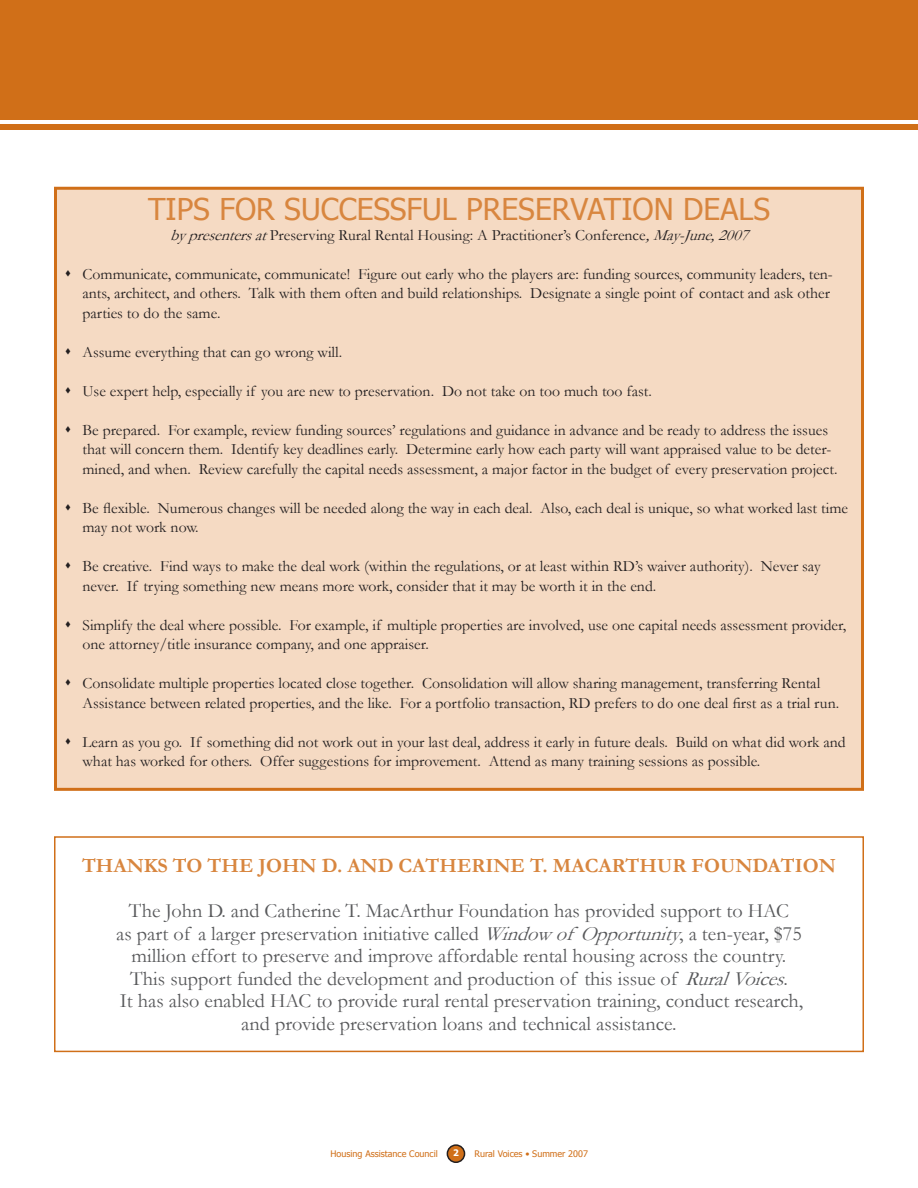
<style>
.page{position:relative;width:918px;height:1188px;background:#fff}
.page>*{position:absolute;margin:0;border:0;box-sizing:border-box;transform-origin:0 0}
.t1{font:30px "Tahoma";color:#d8863f}
.t2{font:20.25px/22.5px "Garamond";color:#57585a;text-align:center}
.t3{font:700 20.25px "Garamond";color:#d8863f}
.t4{font:15.75px/19.5px "Garamond";color:#231f20}
.t5{font:9px "Tahoma";color:#d06f18}
.t6{font:700 9px "Tahoma";color:#fff}
.s1{font-style:italic}
</style>
<div class="page">
<div style="left:447px;top:1145px;width:18px;height:17px;background:#d06f18;border-radius:50%"></div>
<div style="left:447px;top:1144px;width:18px;height:19px;border:2px solid #231f20;border-radius:50%"></div>
<div style="left:0;top:0;width:918px;height:120px;background:#d06f18"></div>
<div style="left:0;top:124px;width:918px;height:6px;background:#d06f18"></div>
<div style="left:54px;top:836px;width:810px;height:216px;border:2px solid #d06f18"></div>
<div style="left:56px;top:188px;width:806px;height:601px;background:#f5dac3"></div>
<div style="left:54px;top:187px;width:810px;height:604px;border:3px solid #d06f18"></div>
<h1 class="t1" style="left:148px;top:190px;width:623px">TIPS FOR SUCCESSFUL PRESERVATION DEALS</h1>
<p class="t4" style="left:170px;top:225px;width:585px"><span class="s1">by presentersat</span>Preserving Rural Rental Housing: A Practitioner’s Conference<span class="s1">,May-June,2007</span></p>
<p class="t4" style="left:82px;top:264px;width:752px;text-indent:-18px">▲ Communicate, communicate, communicate! Figure out early who the players are: funding sources, community leaders, ten&shy;ants, architect, and others. Talk with them often and build relationships. Designate a single point of contact and ask other parties to do the same.</p>
<p class="t4" style="left:64px;top:342px;width:279px">▲ Assume everything that can go wrong will.</p>
<p class="t4" style="left:64px;top:381px;width:589px">▲ Use expert help, especially if you are new to preservation. Do not take on too much too fast.</p>
<p class="t4" style="left:82px;top:420px;width:756px;text-indent:-18px">▲ Be prepared. For example, review funding sources’ regulations and guidance in advance and be ready to address the issues that will concern them. Identify key deadlines early. Determine early how each party will want appraised value to be deter&shy;mined, and when. Review carefully the capital needs assessment, a major factor in the budget of every preservation project.</p>
<p class="t4" style="left:82px;top:498px;width:767px;text-indent:-18px">▲ Be flexible. Numerous changes will be needed along the way in each deal. Also, each deal is unique, so what worked last time may not work now.</p>
<p class="t4" style="left:82px;top:557px;width:740px;text-indent:-18px">▲ Be creative. Find ways to make the deal work (within the regulations, or at least within RD’s waiver authority). Never say never. If trying something new means more work, consider that it may be worth it in the end.</p>
<p class="t4" style="left:82px;top:615px;width:765px;text-indent:-18px">▲ Simplify the deal where possible. For example, if multiple properties are involved, use one capital needs assessment provider, one attorney/title insurance company, and one appraiser.</p>
<p class="t4" style="left:82px;top:674px;width:758px;text-indent:-18px">▲ Consolidate multiple properties located close together. Consolidation will allow sharing management, transferring Rental<br>Assistance between related properties, and the like. For a portfolio transaction, RD prefers to do one deal first as a trial run.</p>
<p class="t4" style="left:82px;top:732px;width:765px;text-indent:-18px">▲ Learn as you go. If something did not work out in your last deal, address it early in future deals. Build on what did work and what has worked for others. Offer suggestions for improvement. Attend as many training sessions as possible.</p>
<p class="t3" style="left:82px;top:855px;width:755px">THANKS TO THE JOHN D. AND CATHERINE T. MACARTHUR FOUNDATION</p>
<p class="t2" style="left:116px;top:900px;width:689px">The John D. and Catherine T. MacArthur Foundation has provided support to HAC<br>as part of a larger preservation initiative called <span class="s1">Windowof Opportunity</span>, a ten-year, $75 million effort to preserve and improve affordable rental housing across the country.<br>This support funded the development and production of this issue of <span class="s1">RuralVoices</span>.<br>It has also enabled HAC to provide rural rental preservation training, conduct research, and provide preservation loans and technical assistance.</p>
<p class="t6" style="left:453px;top:1147px;width:7px">2</p>
<p class="t5" style="left:330px;top:1148px;width:109px">Housing Assistance Council</p>
<p class="t5" style="left:475px;top:1148px;width:115px">Rural Voices • Summer 2007</p>
</div>
